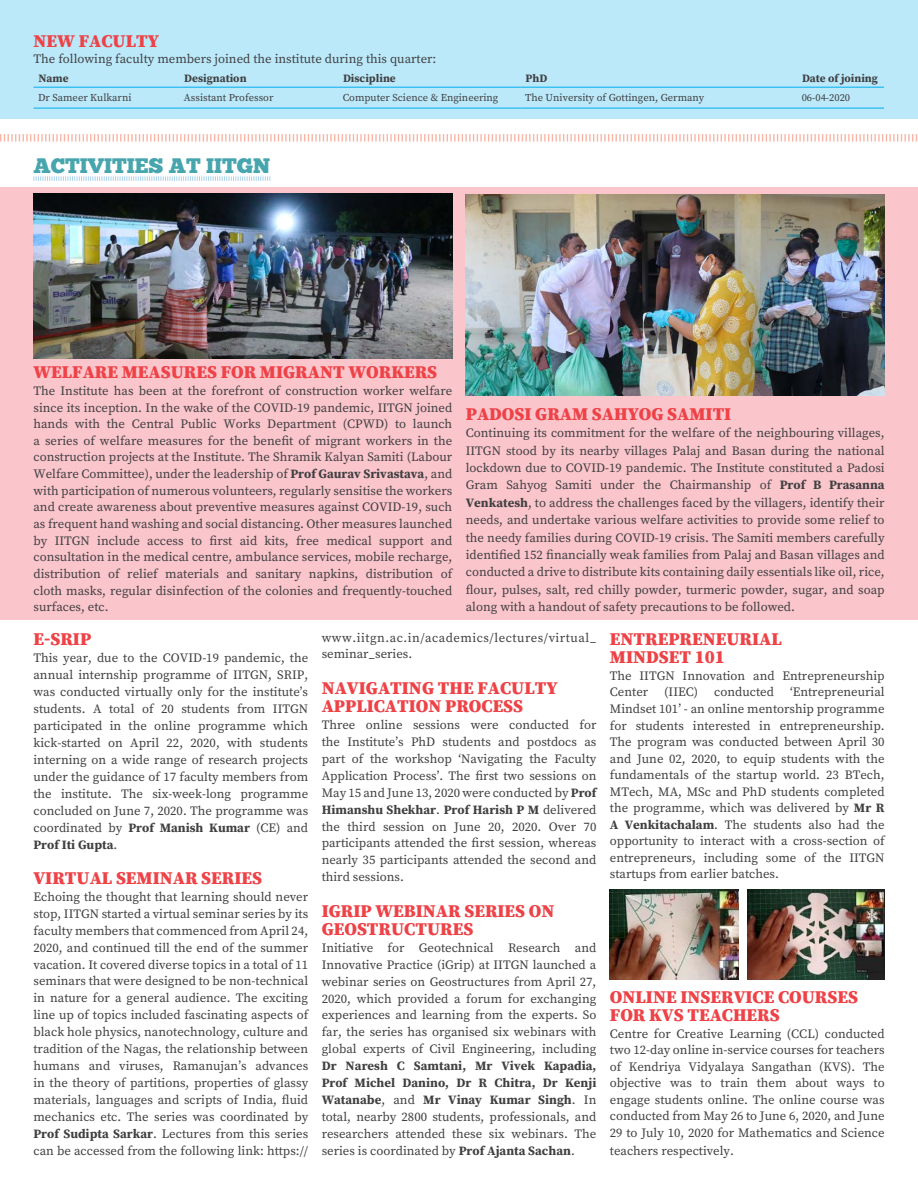
<style>
.page{position:relative;width:918px;height:1188px;background:#fff}
.page>*{position:absolute;margin:0;border:0;box-sizing:border-box;transform-origin:0 0}
.t1{font:21px "Chunk Five";color:#47a5ae}
.t2{font:900 18px/18.5px "Source Serif Pro";color:#ee4247}
.t3{font:12.75px/17px "Source Serif Pro";color:#404042;text-align:justify}
.t4{font:12.75px/17px "Source Serif Pro";letter-spacing:.04em;color:#404042}
.t5{font:700 11.25px "Source Serif Pro";color:#404042}
.t6{font:10.5px "Source Serif Pro";color:#404042}
.s1{font-weight:700}
</style>
<div class="page">
<div style="left:0;top:188px;width:918px;height:432px;background:#fac5cb"></div>
<svg style="left:0;top:134px;width:918px;height:8px"></svg>
<div style="left:0;top:0;width:918px;height:119px;background:#bbe9fa"></div>
<hr style="left:34px;top:87px;width:145px;height:1px;background:#00adef">
<hr style="left:179px;top:87px;width:159px;height:1px;background:#00adef">
<hr style="left:338px;top:87px;width:183px;height:1px;background:#00adef">
<hr style="left:521px;top:87px;width:276px;height:1px;background:#00adef">
<hr style="left:797px;top:87px;width:87px;height:1px;background:#00adef">
<hr style="left:34px;top:108px;width:145px;height:1px;background:#00adef">
<hr style="left:179px;top:108px;width:159px;height:1px;background:#00adef">
<hr style="left:338px;top:108px;width:183px;height:1px;background:#00adef">
<hr style="left:521px;top:108px;width:276px;height:1px;background:#00adef">
<hr style="left:797px;top:108px;width:87px;height:1px;background:#00adef">
<svg style="left:33px;top:176px;width:237px;height:5px"></svg>
<img style="left:610px;top:890px;width:129px;height:90px">
<img style="left:747px;top:890px;width:138px;height:90px">
<img style="left:33px;top:194px;width:419px;height:164px">
<img style="left:466px;top:194px;width:419px;height:201px">
<h2 class="t2" style="left:34px;top:31px;width:127px">NEW FACULTY</h2>
<p class="t3" style="left:34px;top:50px;width:404px">The following faculty members joined the institute during this quarter:</p>
<p class="t5" style="left:38px;top:71px;width:32px">Name</p>
<p class="t5" style="left:184px;top:71px;width:64px">Designation</p>
<p class="t5" style="left:343px;top:71px;width:54px">Discipline</p>
<p class="t5" style="left:526px;top:71px;width:23px">PhD</p>
<p class="t5" style="left:802px;top:71px;width:77px">Date of joining</p>
<p class="t6" style="left:38px;top:91px;width:95px">Dr Sameer Kulkarni</p>
<p class="t6" style="left:184px;top:91px;width:91px">Assistant Professor</p>
<p class="t6" style="left:343px;top:91px;width:157px">Computer Science &amp; Engineering</p>
<p class="t6" style="left:525px;top:91px;width:181px">The University of Gottingen, Germany</p>
<p class="t6" style="left:802px;top:91px;width:50px">06-04-2020</p>
<h1 class="t1" style="left:33px;top:153px;width:238px">ACTIVITIES AT IITGN</h1>
<h2 class="t2" style="left:33px;top:363px;width:405px">WELFARE MEASURES FOR MIGRANT WORKERS</h2>
<p class="t3" style="left:33px;top:382px;width:420px">The Institute has been at the forefront of construction worker welfare since its inception. In the wake of the COVID-19 pandemic, IITGN joined hands with the Central Public Works Department (CPWD) to launch a series of welfare measures for the benefit of migrant workers in the construction projects at the Institute. The Shramik Kalyan Samiti (Labour Welfare Committee), under the leadership of <span class="s1">Prof Gaurav Srivastava</span>, and with participation of numerous volunteers, regularly sensitise the workers and create awareness about preventive measures against COVID-19, such as frequent hand washing and social distancing. Other measures launched by IITGN include access to first aid kits, free medical support and consultation in the medical centre, ambulance services, mobile recharge, distribution of relief materials and sanitary napkins, distribution of cloth masks, regular disinfection of the colonies and frequently-touched surfaces, etc.</p>
<h2 class="t2" style="left:466px;top:404px;width:267px">PADOSI GRAM SAHYOG SAMITI</h2>
<p class="t3" style="left:466px;top:424px;width:420px;line-height:17.4px">Continuing its commitment for the welfare of the neighbouring villages, IITGN stood by its nearby villages Palaj and Basan during the national lockdown due to COVID-19 pandemic. The Institute constituted a Padosi Gram Sahyog Samiti under the Chairmanship of <span class="s1">Prof B Prasanna Venkatesh</span>, to address the challenges faced by the villagers, identify their needs, and undertake various welfare activities to provide some relief to the needy families during COVID-19 crisis. The Samiti members carefully identified 152 financially weak families from Palaj and Basan villages and conducted a drive to distribute kits containing daily essentials like oil, rice, flour, pulses, salt, red chilly powder, turmeric powder, sugar, and soap along with a handout of safety precautions to be followed.</p>
<h2 class="t2" style="left:33px;top:630px;width:59px">E-SRIP</h2>
<p class="t3" style="left:33px;top:650px;width:276px">This year, due to the COVID-19 pandemic, the annual internship programme of IITGN, SRIP, was conducted virtually only for the institute’s students. A total of 20 students from IITGN participated in the online programme which kick-started on April 22, 2020, with students interning on a wide range of research projects under the guidance of 17 faculty members from the institute. The six-week-long programme concluded on June 7, 2020. The programme was coordinated by <span class="s1">Prof Manish Kumar</span> (CE) and <span class="s1">Prof Iti Gupta</span>.</p>
<h2 class="t2" style="left:33px;top:868px;width:230px">VIRTUAL SEMINAR SERIES</h2>
<p class="t3" style="left:33px;top:888px;width:276px">Echoing the thought that learning should never stop, IITGN started a virtual seminar series by its faculty members that commenced from April 24, 2020, and continued till the end of the summer vacation. It covered diverse topics in a total of 11 seminars that were designed to be non-technical in nature for a general audience. The exciting line up of topics included fascinating aspects of black hole physics, nanotechnology, culture and tradition of the Nagas, the relationship between humans and viruses, Ramanujan’s advances in the theory of partitions, properties of glassy materials, languages and scripts of India, fluid mechanics etc. The series was coordinated by <span class="s1">Prof Sudipta Sarkar</span>. Lectures from this series can be accessed from the following link: https://</p>
<p class="t4" style="left:322px;top:629px;width:276px">www.iitgn.ac.in/academics/lectures/virtual_ seminar_series.</p>
<h2 class="t2" style="left:322px;top:678px;width:237px">NAVIGATING THE FACULTY<br>APPLICATION PROCESS</h2>
<p class="t3" style="left:322px;top:716px;width:276px">Three online sessions were conducted for the Institute’s PhD students and postdocs as part of the workshop ‘Navigating the Faculty Application Process’. The first two sessions on May 15 and June 13, 2020 were conducted by <span class="s1">Prof Himanshu Shekhar</span>. <span class="s1">Prof Harish P M</span> delivered the third session on June 20, 2020. Over 70 participants attended the first session, whereas nearly 35 participants attended the second and third sessions.</p>
<h2 class="t2" style="left:322px;top:901px;width:234px">IGRIP WEBINAR SERIES ON<br>GEOSTRUCTURES</h2>
<p class="t3" style="left:322px;top:939px;width:276px">Initiative for Geotechnical Research and Innovative Practice (iGrip) at IITGN launched a webinar series on Geostructures from April 27, 2020, which provided a forum for exchanging experiences and learning from the experts. So far, the series has organised six webinars with global experts of Civil Engineering, including</p>
<p class="t3" style="left:322px;top:1057px;width:276px"><span class="s1">Dr Naresh C Samtani, Mr Vivek Kapadia, Prof Michel Danino, Dr R Chitra, Dr Kenji Watanabe</span>, and <span class="s1">Mr Vinay Kumar Singh</span>. In total, nearby 2800 students, professionals, and researchers attended these six webinars. The series is coordinated by <span class="s1">Prof Ajanta Sachan</span>.</p>
<h2 class="t2" style="left:610px;top:630px;width:173px;line-height:18px">ENTREPRENEURIAL<br>MINDSET 101</h2>
<p class="t3" style="left:610px;top:667px;width:276px;line-height:16.5px">The IITGN Innovation and Entrepreneurship<br>Center</p>
<p class="t3" style="left:610px;top:684px;width:276px;line-height:16.5px;text-indent:180px">‘Entrepreneurial Mindset 101’ - an online mentorship programme for students interested in entrepreneurship.<br>The program was conducted between April 30 and June 02, 2020, to equip students with the fundamentals of the startup world. 23 BTech, MTech, MA, MSc and PhD students completed the programme, which was delivered by <span class="s1">Mr R A Venkitachalam</span>. The students also had the opportunity to interact with a cross-section of entrepreneurs, including some of the IITGN startups from earlier batches.</p>
<p class="t3" style="left:664px;top:684px;width:35px">(IIEC)</p>
<p class="t3" style="left:714px;top:684px;width:61px">conducted</p>
<h2 class="t2" style="left:610px;top:987px;width:250px;line-height:18px">ONLINE INSERVICE COURSES<br>FOR KVS TEACHERS</h2>
<p class="t3" style="left:610px;top:1025px;width:276px;line-height:16.5px">Centre for Creative Learning (CCL) conducted two 12-day online in-service courses for teachers of Kendriya Vidyalaya Sangathan (KVS). The objective was to train them about ways to engage students online. The online course was conducted from May 26 to June 6, 2020, and June 29 to July 10, 2020 for Mathematics and Science</p>
<p class="t3" style="left:610px;top:1142px;width:126px">teachers respectively.</p>
</div>
